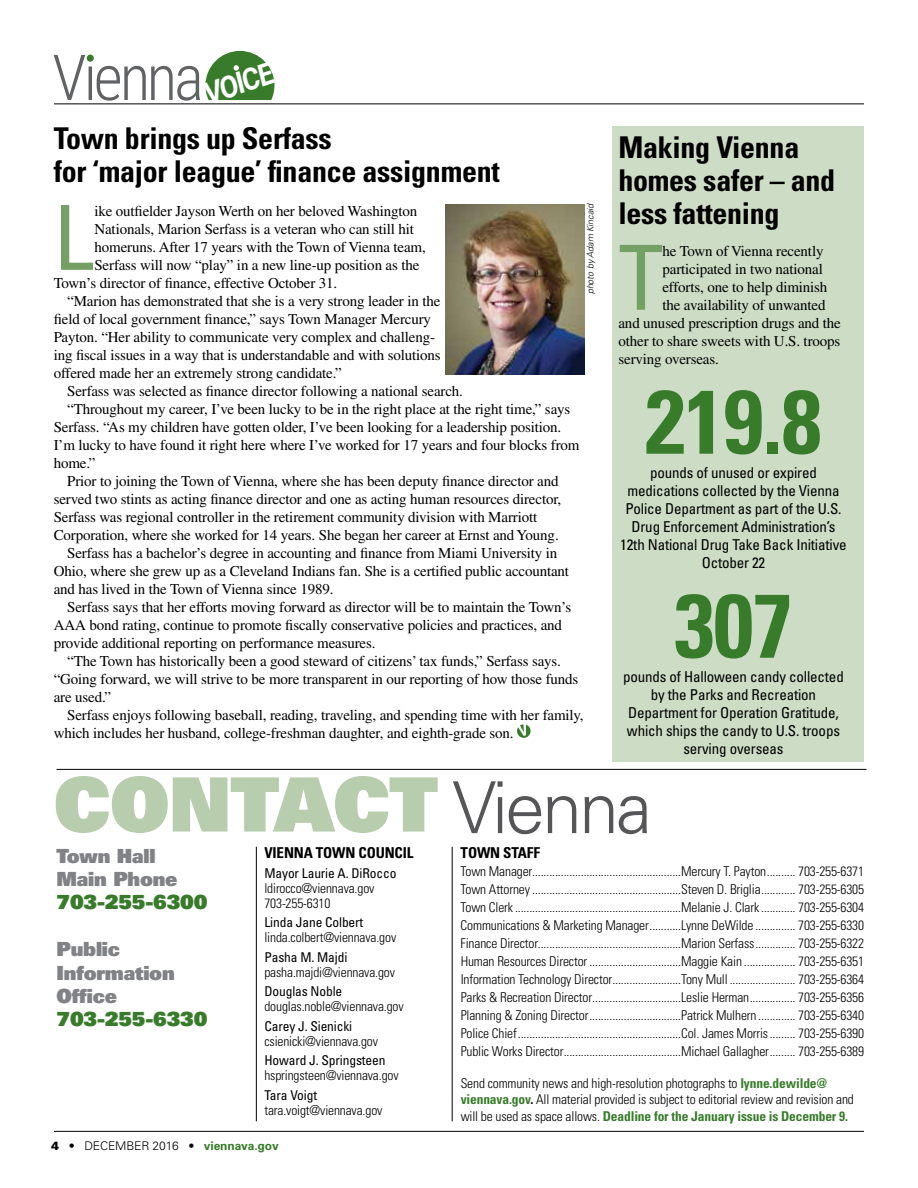
<style>
.page{position:relative;width:918px;height:1188px;background:#fff}
.page>*{position:absolute;margin:0;border:0;box-sizing:border-box;transform-origin:0 0}
.t1{font:700 condensed 90px "Univers";letter-spacing:-.01em;color:#387c2b}
.t2{font:condensed 89.85px "Univers";color:#75a065}
.t3{font:900 75px "Univers";letter-spacing:-.01em;color:#b7cdad}
.t4{font:700 30.45px "Roboto";color:#fff;scale:.89 1}
.t5{font:700 condensed 30px/33px "Univers";letter-spacing:-.01em;color:#000}
.t6{font:900 19.5px/23.4px "Univers";letter-spacing:-.01em;color:#808285}
.t7{font:900 19.5px "Univers";letter-spacing:-.01em;color:#387c2b}
.t8{font:15px "Times";letter-spacing:-.01em;color:#000}
.t9{font:condensed 15px/18px "Univers";letter-spacing:-.01em;color:#000;text-align:center}
.t10{font:700 condensed 15px "Univers";letter-spacing:-.01em;color:#000}
.t11{font:300 condensed 13.5px/18px "Univers";letter-spacing:-.01em;color:#000}
.t12{font:condensed 13.5px "Univers";letter-spacing:-.01em;color:#000}
.t13{font:300 12px "Univers";letter-spacing:-.01em;color:#000}
.t14{font:italic 300 9px "Univers";color:#000}
.s1{font-weight:300;font-size:71.7px;color:#565659}
.s2{font-weight:700;color:#387c2b}
.s3{font-weight:700}
.s4{font-weight:900}
</style>
<div class="page">
<div style="left:612px;top:126px;width:252px;height:635px;background:#ccdcc5"></div>
<hr style="left:256px;top:847px;width:1px;height:274px;background:#000">
<hr style="left:452px;top:847px;width:1px;height:274px;background:#000">
<hr style="left:57px;top:769px;width:810px;height:1px;background:#000">
<svg style="left:517px;top:724px;width:14px;height:14px"></svg>
<img style="left:445px;top:204px;width:139px;height:171px">
<hr style="left:54px;top:1131px;width:810px;height:1px;background:#000">
<hr style="left:54px;top:103px;width:810px;height:1px;background:#000">
<svg style="left:54px;top:51px;width:220px;height:50px"></svg>
<h3 class="t4" style="left:198px;top:74px;width:81px;rotate:-18deg">VOICE</h3>
<h3 class="t5" style="left:54px;top:122px;width:448px">Town brings up Serfass<br>for ‘major league’ finance assignment</h3>
<p class="t14" style="left:585px;top:294px;width:92px;rotate:-90deg">photo by Adam Kincaid</p>
<h2 class="t2" style="left:54px;top:181px;width:41px">L</h2>
<p class="t8" style="left:94px;top:202px;width:324px">ike outfielder Jayson Werth on her beloved Washington</p>
<p class="t8" style="left:94px;top:220px;width:321px">Nationals, Marion Serfass is a veteran who can still hit</p>
<p class="t8" style="left:94px;top:238px;width:333px">homeruns. After 17 years with the Town of Vienna team,</p>
<p class="t8" style="left:94px;top:256px;width:326px">Serfass will now “play” in a new line-up position as the</p>
<p class="t8" style="left:54px;top:274px;width:285px">Town’s director of finance, effective October 31.</p>
<p class="t8" style="left:67px;top:292px;width:375px">“Marion has demonstrated that she is a very strong leader in the</p>
<p class="t8" style="left:54px;top:310px;width:379px">field of local government finance,” says Town Manager Mercury</p>
<p class="t8" style="left:54px;top:328px;width:383px">Payton. “Her ability to communicate very complex and challeng-</p>
<p class="t8" style="left:54px;top:346px;width:389px">ing fiscal issues in a way that is understandable and with solutions</p>
<p class="t8" style="left:54px;top:364px;width:290px">offered made her an extremely strong candidate.”</p>
<p class="t8" style="left:67px;top:382px;width:397px">Serfass was selected as finance director following a national search.</p>
<p class="t8" style="left:67px;top:400px;width:505px">“Throughout my career, I’ve been lucky to be in the right place at the right time,” says</p>
<p class="t8" style="left:54px;top:418px;width:509px">Serfass. “As my children have gotten older, I’ve been looking for a leadership position.</p>
<p class="t8" style="left:54px;top:436px;width:527px">I’m lucky to have found it right here where I’ve worked for 17 years and four blocks from</p>
<p class="t8" style="left:54px;top:454px;width:43px">home.”</p>
<p class="t8" style="left:67px;top:472px;width:493px">Prior to joining the Town of Vienna, where she has been deputy finance director and</p>
<p class="t8" style="left:54px;top:490px;width:509px">served two stints as acting finance director and one as acting human resources director,</p>
<p class="t8" style="left:54px;top:508px;width:485px">Serfass was regional controller in the retirement community division with Marriott</p>
<p class="t8" style="left:54px;top:526px;width:507px">Corporation, where she worked for 14 years. She began her career at Ernst and Young.</p>
<p class="t8" style="left:67px;top:544px;width:492px">Serfass has a bachelor’s degree in accounting and finance from Miami University in</p>
<p class="t8" style="left:54px;top:562px;width:517px">Ohio, where she grew up as a Cleveland Indians fan. She is a certified public accountant</p>
<p class="t8" style="left:54px;top:580px;width:281px">and has lived in the Town of Vienna since 1989.</p>
<p class="t8" style="left:67px;top:598px;width:506px">Serfass says that her efforts moving forward as director will be to maintain the Town’s</p>
<p class="t8" style="left:54px;top:616px;width:510px">AAA bond rating, continue to promote fiscally conservative policies and practices, and</p>
<p class="t8" style="left:54px;top:634px;width:323px">provide additional reporting on performance measures.</p>
<p class="t8" style="left:67px;top:652px;width:495px">“The Town has historically been a good steward of citizens’ tax funds,” Serfass says.</p>
<p class="t8" style="left:54px;top:670px;width:526px">“Going forward, we will strive to be more transparent in our reporting of how those funds</p>
<p class="t8" style="left:54px;top:688px;width:59px">are used.”</p>
<p class="t8" style="left:67px;top:706px;width:518px">Serfass enjoys following baseball, reading, traveling, and spending time with her family,</p>
<p class="t8" style="left:54px;top:724px;width:461px">which includes her husband, college-freshman daughter, and eighth-grade son.</p>
<h3 class="t5" style="left:618px;top:131px;width:218px">Making Vienna homes safer – and less fattening</h3>
<h2 class="t2" style="left:618px;top:221px;width:46px">T</h2>
<p class="t8" style="left:662px;top:242px;width:163px">he Town of Vienna recently</p>
<p class="t8" style="left:662px;top:260px;width:162px">participated in two national</p>
<p class="t8" style="left:662px;top:278px;width:167px">efforts, one to help diminish</p>
<p class="t8" style="left:662px;top:296px;width:165px">the availability of unwanted</p>
<p class="t8" style="left:618px;top:314px;width:224px">and unused prescription drugs and the</p>
<p class="t8" style="left:618px;top:332px;width:223px">other to share sweets with U.S. troops</p>
<p class="t8" style="left:618px;top:350px;width:102px">serving overseas.</p>
<h1 class="t1" style="left:645px;top:367px;width:178px">219.8</h1>
<p class="t9" style="left:620px;top:463px;width:228px">pounds of unused or expired medications collected by the Vienna<br>Police Department as part of the U.S.<br>Drug Enforcement Administration’s<br>12th National Drug Take Back Initiative<br>October 22</p>
<h1 class="t1" style="left:674px;top:571px;width:120px">307</h1>
<p class="t9" style="left:623px;top:667px;width:222px">pounds of Halloween candy collected by the Parks and Recreation<br>Department for Operation Gratitude, which ships the candy to U.S. troops serving overseas</p>
<h3 class="t3" style="left:54px;top:755px;width:600px">CONTACT <span class="s1">VIENNA</span></h3>
<p class="t10" style="left:264px;top:844px;width:150px">Vienna Town Counci l</p>
<p class="t12" style="left:264px;top:865px;width:133px">Mayor Laurie A. DiRocco</p>
<p class="t11" style="left:264px;top:880px;width:112px;line-height:15px">ldirocco@viennava.gov<br>703-255-6310</p>
<p class="t12" style="left:264px;top:914px;width:100px">Linda Jane Colbert</p>
<p class="t11" style="left:264px;top:928px;width:133px">linda.colbert@viennava.gov</p>
<p class="t12" style="left:264px;top:949px;width:84px">Pasha M. Majdi</p>
<p class="t11" style="left:264px;top:963px;width:132px">pasha.majdi@viennava.gov</p>
<p class="t12" style="left:264px;top:983px;width:79px">Douglas Noble</p>
<p class="t11" style="left:264px;top:997px;width:141px">douglas.noble@viennava.gov</p>
<p class="t12" style="left:264px;top:1018px;width:89px">Carey J. Sienicki</p>
<p class="t11" style="left:264px;top:1032px;width:115px">csienicki@viennava.gov</p>
<p class="t12" style="left:264px;top:1052px;width:123px">Howard J. Springsteen</p>
<p class="t11" style="left:264px;top:1066px;width:136px">hspringsteen@viennava.gov</p>
<p class="t12" style="left:264px;top:1086px;width:54px">Tara Voigt</p>
<p class="t11" style="left:264px;top:1101px;width:120px">tara.voigt@viennava.gov</p>
<p class="t10" style="left:461px;top:844px;width:74px">Town Staff</p>
<p class="t11" style="left:461px;top:862px;width:405px;text-align:justify">Town Manager....................................................Mercury T. Payton.......... 703-255-6371<br>Town Attorney ....................................................Steven D. Briglia............ 703-255-6305<br>Town Clerk..........................................................Melanie J. Clark............ 703-255-6304<br>Communications &amp; Marketing Manager...........Lynne DeWilde .............. 703-255-6330<br>Finance Director..................................................Marion Serfass.............. 703-255-6322<br>Human Resources Director ................................Maggie Kain .................. 703-255-6351<br>Information Technology Director........................Tony Mull ....................... 703-255-6364<br>Parks &amp; Recreation Director...............................Leslie Herman................ 703-255-6356<br>Planning &amp; Zoning Director................................Patrick Mulhern ............. 703-255-6340<br>Police Chief.........................................................Col. James Morris......... 703-255-6390<br>Public Works Director.........................................Michael Gallagher......... 703-255-6389</p>
<p class="t11" style="left:461px;top:1075px;width:395px;line-height:16.5px">Send community news and high-resolution photographs to <span class="s2">lynne.dewilde@ viennava.gov</span><span class="s3">.</span> All material provided is subject to editorial review and revision and will be used as space allows. <span class="s2">Deadline for the January issue is December 9.</span></p>
<h3 class="t6" style="left:57px;top:843px;width:122px">Town Hall<br>Main Phone</h3>
<h3 class="t7" style="left:57px;top:889px;width:153px">703-255-6300</h3>
<h3 class="t6" style="left:57px;top:937px;width:120px">Public<br>Information<br>Office</h3>
<h3 class="t7" style="left:57px;top:1006px;width:153px">703-255-6330</h3>
<p class="t13" style="left:51px;top:1138px;width:229px"><span class="s4">4</span> • D ECEMBER 2016 • <span class="s2">viennava.gov</span></p>
</div>
